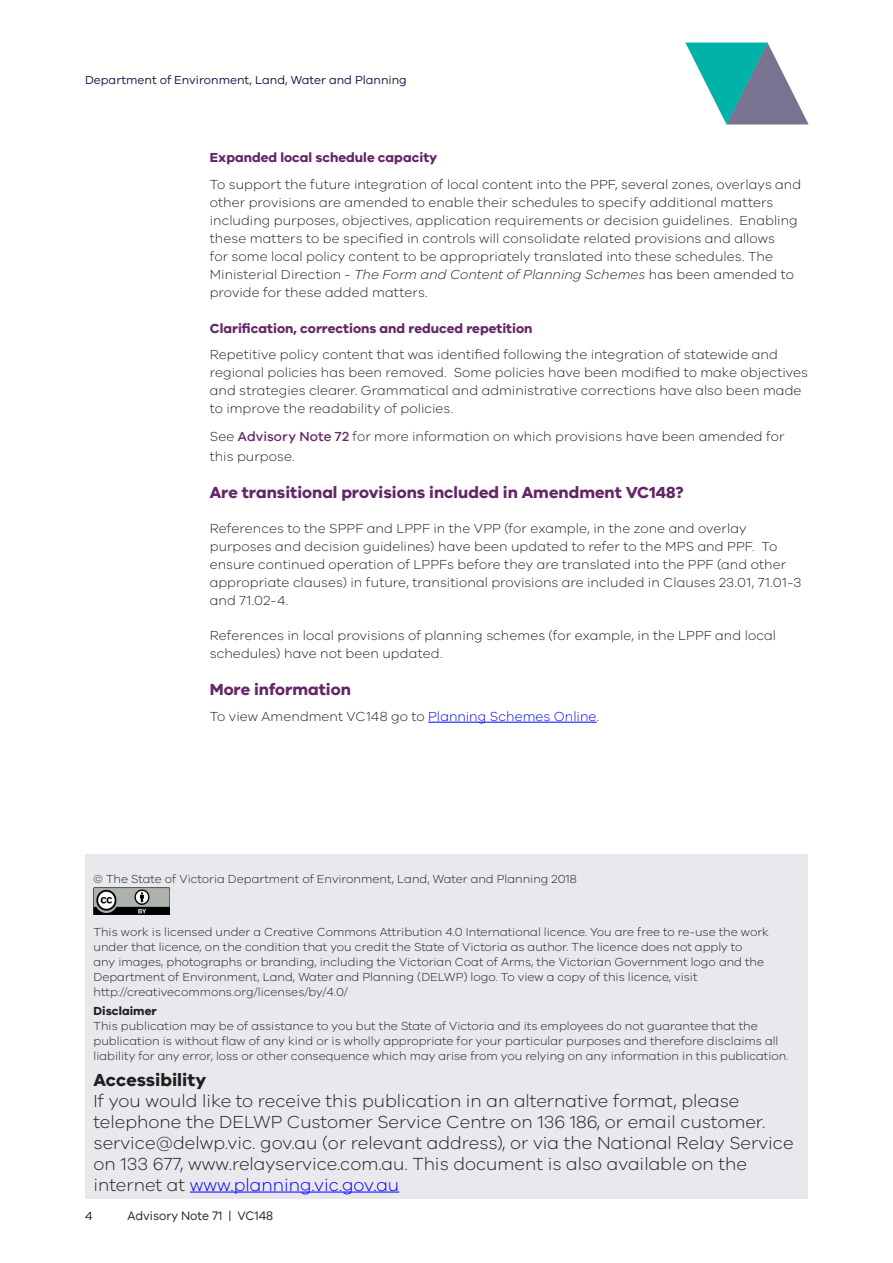
<style>
.page{position:relative;width:893px;height:1263px;background:#fff}
.page>*{position:absolute;margin:0;border:0;box-sizing:border-box;transform-origin:0 0}
.Accessibility{font:300 18px/21px "VIC";color:#231f20}
.Accessibility-2{font:700 18px "VIC";color:#231f20}
.Heading_1{font:700 16.5px "VIC";color:#642667}
.Body_text{font:300 13.5px/18px "VIC";letter-spacing:.005em;color:#231f20}
.Heading_1-2{font:300 13.5px/18px "VIC";letter-spacing:.005em;color:#231f20}
.Heading_1-3{font:700 13.5px "VIC";color:#642667}
.t1{font:12.75px "VIC";color:#231f20;scale:.94 1}
.Imprint{font:300 12px/15px "VIC";color:#231f20}
.t2{font:12px "VIC";color:#201547}
.Imprint-2{font:700 12px "VIC";color:#231f20}
.s1{font-style:italic}
.s2{font-weight:500;color:#642667}
.s3{color:#00f}
</style>
<div class="page">
<svg style="left:685px;top:43px;width:124px;height:81px"></svg>
<hr style="left:428px;top:722px;width:169px;height:1px;background:#00f">
<div style="left:85px;top:855px;width:723px;height:344px;background:#e9e8ed"></div>
<hr style="left:190px;top:1191px;width:209px;height:1px;background:#00f">
<img style="left:94px;top:888px;width:76px;height:26px">
<p class="t2" style="left:85px;top:73px;width:323px">Department of Environment, Land, Water and Planning</p>
<p class="Heading_1-3" style="left:210px;top:149px;width:229px">Expanded local schedule capacity</p>
<p class="Body_text" style="left:210px;top:175px;width:593px">To support the future integration of local content into the PPF, several zones, overlays and other provisions are amended to enable their schedules to specify additional matters including purposes, objectives, application requirements or decision guidelines. Enabling these matters to be specified in controls will consolidate related provisions and allows<br>for some local policy content to be appropriately translated into these schedules. The Ministerial Direction - <span class="s1">The Form and Content of Planning Schemes</span> has been amended to provide for these added matters.</p>
<p class="Heading_1-3" style="left:210px;top:320px;width:324px">Clarification, corrections and reduced repetition</p>
<p class="Body_text" style="left:210px;top:345px;width:600px">Repetitive policy content that was identified following the integration of statewide and regional policies has been removed. Some policies have been modified to make objectives and strategies clearer. Grammatical and administrative corrections have also been made to improve the readability of policies.</p>
<p class="Body_text" style="left:210px;top:426px;width:576px;line-height:19.5px">See <span class="s2">Advisory Note 72</span> for more information on which provisions have been amended for this purpose.</p>
<p class="Heading_1" style="left:210px;top:482px;width:476px">Are transitional provisions included in Amendment VC148?</p>
<p class="Heading_1-2" style="left:210px;top:519px;width:593px">References to the SPPF and LPPF in the VPP (for example, in the zone and overlay purposes and decision guidelines) have been updated to refer to the MPS and PPF. To ensure continued operation of LPPFs before they are translated into the PPF (and other appropriate clauses) in future, transitional provisions are included in Clauses 23.01, 71.01-3 and 71.02-4.</p>
<p class="Heading_1-2" style="left:210px;top:626px;width:568px">References in local provisions of planning schemes (for example, in the LPPF and local schedules) have not been updated.</p>
<p class="Heading_1" style="left:210px;top:679px;width:143px">More information</p>
<p class="Body_text" style="left:210px;top:707px;width:391px">To view Amendment VC148 go to <span class="s3">Planning Schemes Online</span>.</p>
<p class="Imprint" style="left:94px;top:871px;width:485px">© The State of Victoria Department of Environment, Land, Water and Planning 2018</p>
<p class="Imprint" style="left:94px;top:924px;width:677px">This work is licensed under a Creative Commons Attribution 4.0 International licence. You are free to re-use the work under that licence, on the condition that you credit the State of Victoria as author. The licence does not apply to<br>any images, photographs or branding, including the Victorian Coat of Arms, the Victorian Government logo and the Department of Environment, Land, Water and Planning (DELWP) logo. To view a copy of this licence, visit http://creativecommons.org/licenses/by/4.0/</p>
<p class="Imprint-2" style="left:94px;top:1004px;width:65px">Disclaimer</p>
<p class="Imprint" style="left:94px;top:1018px;width:697px">This publication may be of assistance to you but the State of Victoria and its employees do not guarantee that the publication is without flaw of any kind or is wholly appropriate for your particular purposes and therefore disclaims all liability for any error, loss or other consequence which may arise from you relying on any information in this publication.</p>
<p class="Accessibility-2" style="left:94px;top:1068px;width:114px">Accessibility</p>
<p class="Accessibility" style="left:94px;top:1089px;width:702px">If you would like to receive this publication in an alternative format, please telephone the DELWP Customer Service Centre on 136 186, or email customer. service@delwp.vic. gov.au (or relevant address), or via the National Relay Service on 133 677, www.relayservice.com.au. This document is also available on the internet at <span class="s3">www.planning.vic.gov.au</span></p>
<p class="t2" style="left:85px;top:1209px;width:9px">4</p>
<p class="t1" style="left:128px;top:1208px;width:156px">Advisory Note 71 | VC148</p>
</div>
